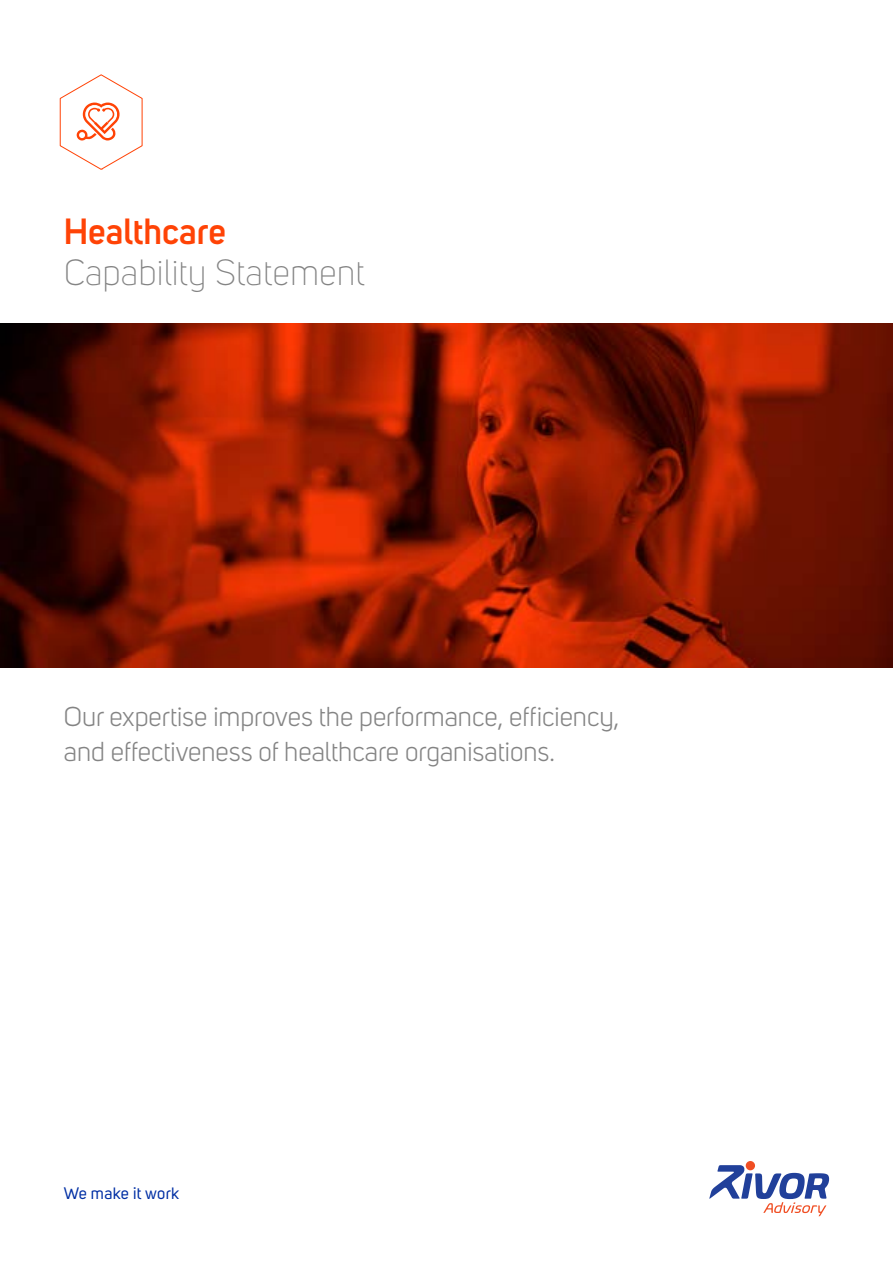
<style>
.page{position:relative;width:893px;height:1263px;background:#fff}
.page>*{position:absolute;margin:0;border:0;box-sizing:border-box;transform-origin:0 0}
.t1{font:300 36px "Uni Sans";color:#848484}
.t2{font:600 36px "Uni Sans";color:#ff4306}
.t3{font:27px/34.5px "Uni Sans";color:#848484}
.t4{font:16.5px "Uni Sans";letter-spacing:.02em;color:#002fa4}
</style>
<div class="page">
<div style="left:746px;top:1161px;width:9px;height:9px;background:#f04e23;border-radius:50%"></div>
<svg style="left:709px;top:1165px;width:120px;height:51px"></svg>
<svg style="left:60px;top:74px;width:83px;height:96px"></svg>
<img style="left:0;top:323px;width:893px;height:345px">
<h1 class="t2" style="left:64px;top:211px;width:164px">Healthcare</h1>
<h1 class="t1" style="left:64px;top:252px;width:303px">Capability Statement</h1>
<p class="t3" style="left:64px;top:700px;width:557px">Our expertise improves the performance, efficiency, and effectiveness of healthcare organisations.</p>
<p class="t4" style="left:64px;top:1184px;width:117px">We make it work</p>
</div>
